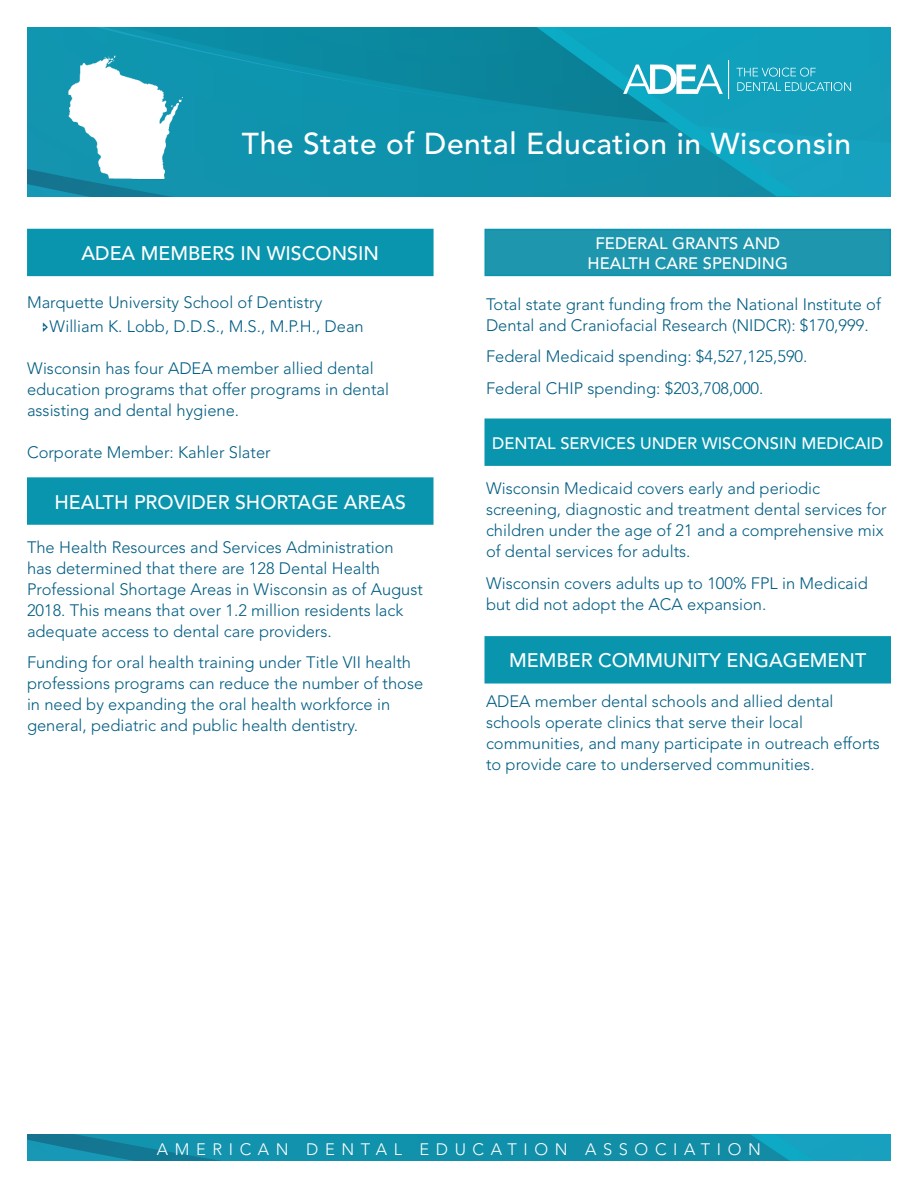
<style>
.page{position:relative;width:918px;height:1188px;background:#fff}
.page>*{position:absolute;margin:0;border:0;box-sizing:border-box;transform-origin:0 0}
.t1{font:500 30px "Avenir";letter-spacing:.02em;color:#fff}
.t2{font:500 19.5px "Avenir";color:#fff}
.t3{font:300 16.5px/21px "Avenir";color:#005d83}
.t4{font:500 16.5px/19.8px "Avenir";color:#fff;text-align:center}
.t5{font:300 16.5px "Avenir";letter-spacing:.4em;color:#fff}
</style>
<div class="page">
<svg style="left:27px;top:27px;width:864px;height:170px;background:#0f92ac"></svg>
<svg style="left:537px;top:27px;width:265px;height:170px;background:#0f97b1"></svg>
<svg style="left:623px;top:65px;width:100px;height:29px"></svg>
<hr style="left:729px;top:60px;width:1px;height:39px;background:#fff">
<svg style="left:736px;top:68px;width:115px;height:23px;background:#33adc5"></svg>
<svg style="left:27px;top:1134px;width:864px;height:27px;background:#1290ab"></svg>
<img style="left:54px;top:40px;width:139px;height:153px">
<div style="left:28px;top:230px;width:405px;height:45px;background:#0995ae"></div>
<div style="left:27px;top:229px;width:407px;height:47px;border:2px solid #0995ae"></div>
<div style="left:485px;top:230px;width:405px;height:45px;background:#1e96ad"></div>
<div style="left:484px;top:229px;width:407px;height:47px;border:2px solid #0995ae"></div>
<div style="left:485px;top:637px;width:405px;height:46px;background:#0995ae"></div>
<div style="left:484px;top:636px;width:407px;height:48px;border:2px solid #0995ae"></div>
<div style="left:485px;top:419px;width:405px;height:46px;background:#0995ae"></div>
<div style="left:484px;top:418px;width:407px;height:48px;border:2px solid #0995ae"></div>
<div style="left:28px;top:478px;width:405px;height:46px;background:#0995ae"></div>
<div style="left:27px;top:477px;width:407px;height:48px;border:2px solid #0995ae"></div>
<p class="t1" style="left:242px;top:126px;width:611px">The State of Dental Education in Wisconsin</p>
<p class="t2" style="left:82px;top:242px;width:299px">ADEA MEMBERS IN WISCONSIN</p>
<p class="t4" style="left:588px;top:234px;width:202px">FEDERAL GRANTS AND<br>HEALTH CARE SPENDING</p>
<p class="t3" style="left:27px;top:292px;width:297px">Marquette University School of Dentistry</p>
<p class="t3" style="left:49px;top:316px;width:316px">William K. Lobb, D.D.S., M.S., M.P.H., Dean</p>
<p class="t3" style="left:27px;top:358px;width:363px">Wisconsin has four ADEA member allied dental education programs that offer programs in dental assisting and dental hygiene.</p>
<p class="t3" style="left:27px;top:442px;width:245px">Corporate Member: Kahler Slater</p>
<p class="t2" style="left:55px;top:491px;width:353px">HEALTH PROVIDER SHORTAGE AREAS</p>
<p class="t3" style="left:27px;top:536px;width:398px">The Health Resources and Services Administration<br>has determined that there are 128 Dental Health Professional Shortage Areas in Wisconsin as of August 2018. This means that over 1.2 million residents lack adequate access to dental care providers.</p>
<p class="t3" style="left:27px;top:652px;width:398px">Funding for oral health training under Title VII health professions programs can reduce the number of those in need by expanding the oral health workforce in general, pediatric and public health dentistry.</p>
<p class="t3" style="left:486px;top:293px;width:396px">Total state grant funding from the National Institute of<br>Dental and Craniofacial Research (NIDCR): $170,999.</p>
<p class="t3" style="left:486px;top:346px;width:323px">Federal Medicaid spending: $4,527,125,590.</p>
<p class="t3" style="left:486px;top:377px;width:279px">Federal CHIP spending: $203,708,000.</p>
<p class="t4" style="left:492px;top:433px;width:393px">DENTAL SERVICES UNDER WISCONSIN MEDICAID</p>
<p class="t3" style="left:486px;top:478px;width:402px">Wisconsin Medicaid covers early and periodic screening, diagnostic and treatment dental services for children under the age of 21 and a comprehensive mix of dental services for adults.</p>
<p class="t3" style="left:486px;top:573px;width:383px">Wisconsin covers adults up to 100% FPL in Medicaid but did not adopt the ACA expansion.</p>
<p class="t2" style="left:509px;top:649px;width:359px">MEMBER COMMUNITY ENGAGEMENT</p>
<p class="t3" style="left:486px;top:691px;width:396px">ADEA member dental schools and allied dental schools operate clinics that serve their local communities, and many participate in outreach efforts to provide care to underserved communities.</p>
<p class="t5" style="left:157px;top:1140px;width:606px">AMERICAN DENTAL EDUCATION ASSOCIATION</p>
</div>
